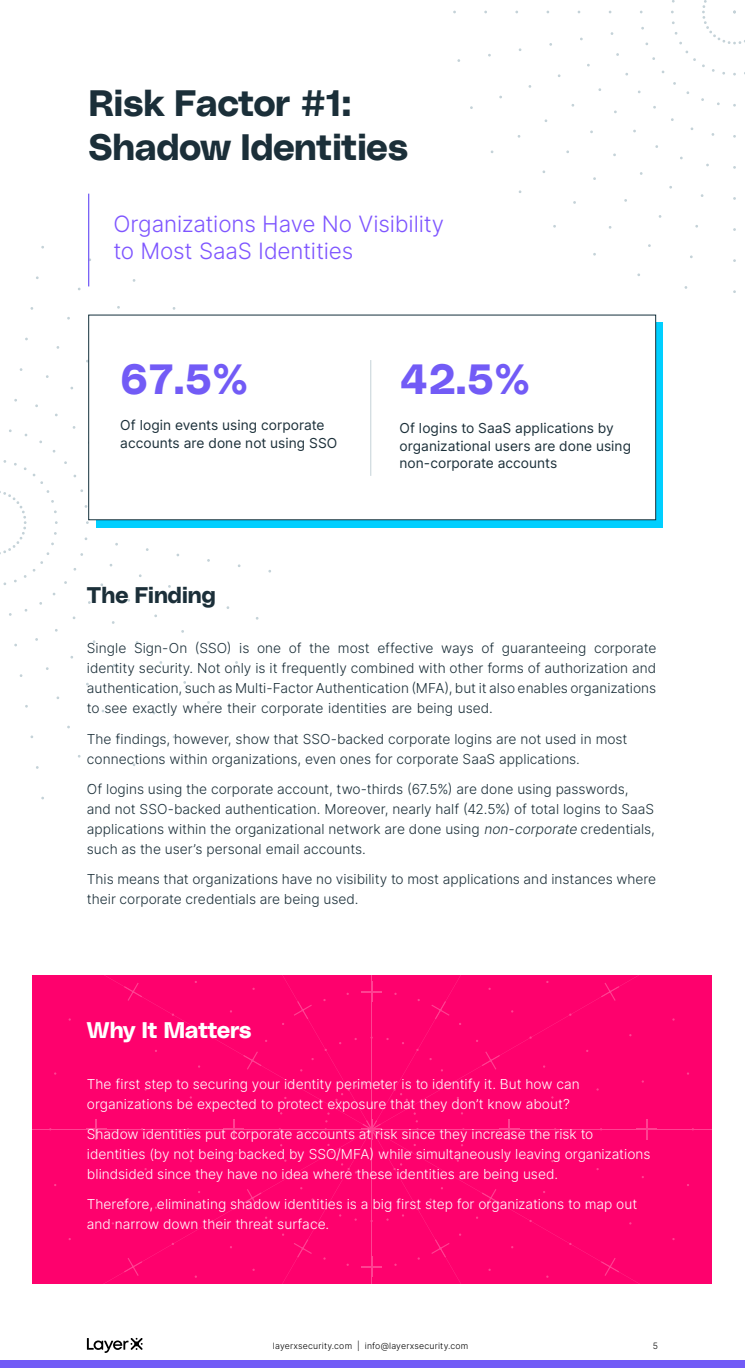
<style>
.page{position:relative;width:745px;height:1368px;background:#fff}
.page>*{position:absolute;margin:0;border:0;box-sizing:border-box;transform-origin:0 0}
.t1{font:42px "Poly Sans Bulky";color:#725bf6}
.t2{font:36.5px/43.9px "Poly Sans Bulky";color:#1b2f39}
.t3{font:300 22.5px/27px "Inter";letter-spacing:-.01em;color:#7e55ff}
.t4{font:22.5px "Poly Sans Bulky";letter-spacing:-.005em;color:#fff}
.t5{font:22.5px "Poly Sans Bulky";letter-spacing:.01em;color:#1b2f39}
.t6{font:300 13.75px/20px "Inter";color:#1b2f39}
.t7{font:300 13.75px/20px "Inter";color:#fff}
.t8{font:13.75px/17.5px "Inter";letter-spacing:.005em;color:#1b2f39}
.t9{font:300 8.75px "Inter";letter-spacing:.02em;color:#000}
.s1{font-style:italic}
</style>
<div class="page">
<svg style="left:33px;top:473px;width:10px;height:11px"></svg>
<svg style="left:33px;top:561px;width:10px;height:11px"></svg>
<svg style="left:0;top:491px;width:26px;height:63px"></svg>
<svg style="left:95px;top:323px;width:567px;height:205px;background:#00c9f8"></svg>
<div style="left:32px;top:975px;width:678px;height:308px;background:#fe016d"></div>
<svg style="left:88px;top:314px;width:568px;height:206px"></svg>
<hr style="left:88px;top:194px;width:1px;height:92px;background:#725bf6">
<hr style="left:370px;top:360px;width:1px;height:116px;background:#c4d2d8">
<svg style="left:679px;top:42px;width:16px;height:19px"></svg>
<svg style="left:702px;top:0;width:40px;height:44px"></svg>
<svg style="left:87px;top:1338px;width:55px;height:15px"></svg>
<div style="left:0;top:1361px;width:744px;height:7px;background:#725bf6"></div>
<h2 class="t2" style="left:89px;top:79px;width:320px">Risk Factor #1:<br>Shadow Identities</h2>
<h3 class="t3" style="left:113px;top:210px;width:332px">Organizations Have No Visibility to Most SaaS Identities</h3>
<h1 class="t1" style="left:120px;top:346px;width:129px">67.5%</h1>
<p class="t8" style="left:120px;top:416px;width:218px">Of login events using corporate accounts are done not using SSO</p>
<h1 class="t1" style="left:399px;top:346px;width:132px">42.5%</h1>
<p class="t8" style="left:399px;top:419px;width:233px">Of logins to SaaS applications by organizational users are done using non-corporate accounts</p>
<h3 class="t5" style="left:87px;top:578px;width:130px">The Finding</h3>
<p class="t6" style="left:87px;top:638px;width:570px;text-align:justify">Single Sign-On (SSO) is one of the most effective ways of guaranteeing corporate identity security. Not only is it frequently combined with other forms of authorization and authentication, such as Multi-Factor Authentication (MFA), but it also enables organizations to see exactly where their corporate identities are being used.</p>
<p class="t6" style="left:87px;top:728px;width:541px">The findings, however, show that SSO-backed corporate logins are not used in most connections within organizations, even ones for corporate SaaS applications.</p>
<p class="t6" style="left:87px;top:779px;width:569px">Of logins using the corporate account, two-thirds (67.5%) are done using passwords, and not SSO-backed authentication. Moreover, nearly half (42.5%) of total logins to SaaS applications within the organizational network are done using <span class="s1">non-corporate</span>credentials, such as the user’s personal email accounts.</p>
<p class="t6" style="left:87px;top:869px;width:570px">This means that organizations have no visibility to most applications and instances where their corporate credentials are being used.</p>
<h3 class="t4" style="left:87px;top:1013px;width:166px">Why It Matters</h3>
<p class="t7" style="left:87px;top:1073px;width:494px">The first step to securing your identity perimeter is to identify it. But how can organizations be expected to protect exposure that they don’t know about?</p>
<p class="t7" style="left:87px;top:1123px;width:564px">Shadow identities put corporate accounts at risk since they increase the risk to identities (by not being backed by SSO/MFA) while simultaneously leaving organizations blindsided since they have no idea where these identities are being used.</p>
<p class="t7" style="left:87px;top:1194px;width:551px">Therefore, eliminating shadow identities is a big first step for organizations to map out and narrow down their threat surface.</p>
<p class="t9" style="left:273px;top:1339px;width:197px">layerxsecurity.com | info@layerxsecurity.com</p>
<p class="t9" style="left:652px;top:1339px;width:7px">5</p>
</div>
